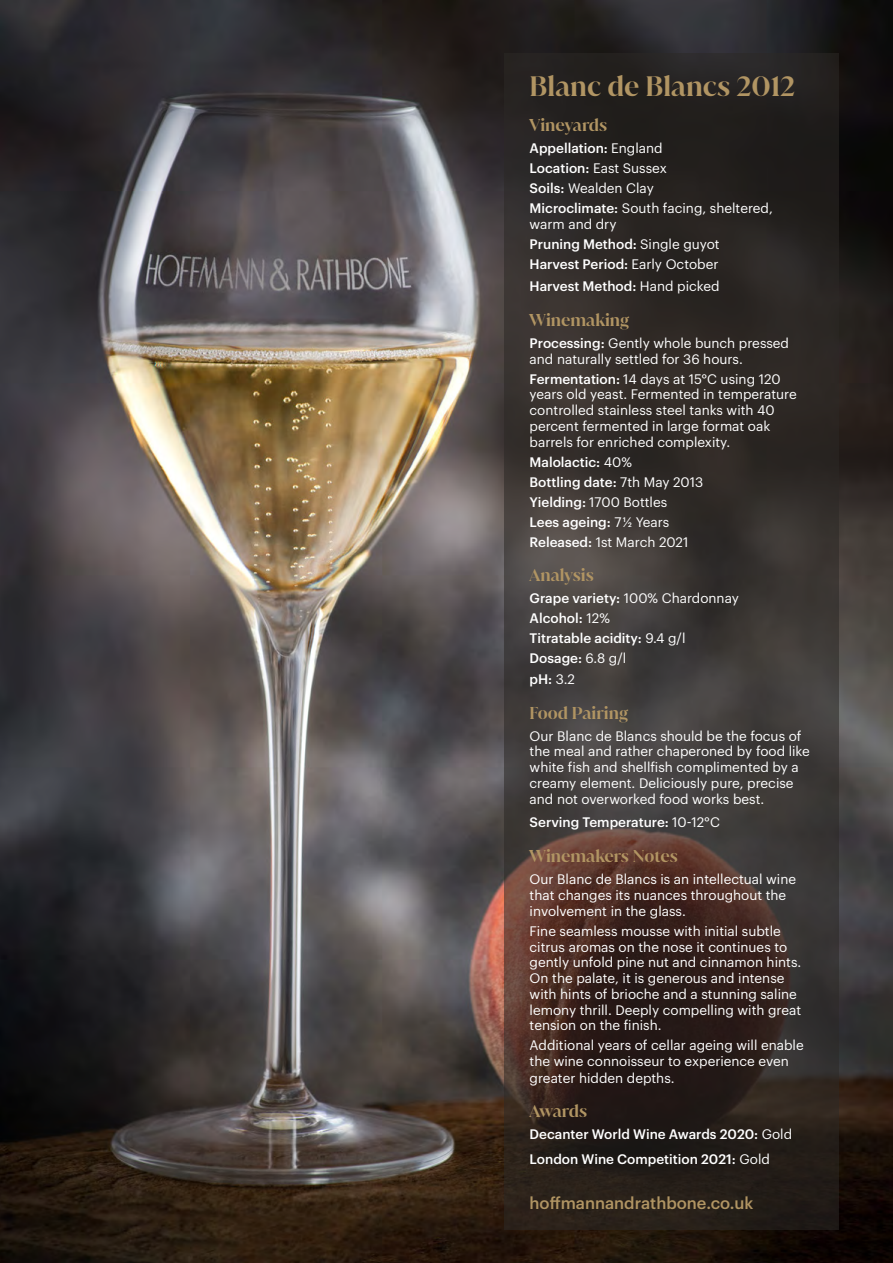
<style>
.page{position:relative;width:893px;height:1263px;background:#fff}
.page>*{position:absolute;margin:0;border:0;box-sizing:border-box;transform-origin:0 0}
.Heading{font:600 27px "Juana";color:#b19563}
.Subheading{font:600 16.5px "Juana";color:#b19563}
.t1{font:500 16.5px "Graphik";color:#b19563}
.Body{font:13.5px/15.8px "Graphik";color:#fff}
.Body-2{font:500 13.5px "Graphik";color:#fff}
.s1{font-weight:400}
.s2{font-weight:500}
</style>
<div class="page">
<img style="left:0;top:0;width:893px;height:1263px">
<svg style="left:505px;top:53px;width:334px;height:1177px;background:#352d2a"></svg>
<p class="Heading" style="left:530px;top:69px;width:267px">Blanc de Blancs 2012</p>
<p class="Subheading" style="left:530px;top:114px;width:79px">Vineyards</p>
<p class="Body-2" style="left:530px;top:138px;width:135px">Appellation: <span class="s1">England</span></p>
<p class="Body" style="left:530px;top:159px;width:139px"><span class="s2">Location:</span> East Sussex</p>
<p class="Body" style="left:530px;top:179px;width:126px"><span class="s2">Soils:</span> Wealden Clay</p>
<p class="Body" style="left:530px;top:199px;width:245px"><span class="s2">Microclimate:</span> South facing, sheltered, warm and dry</p>
<p class="Body-2" style="left:530px;top:234px;width:192px">Pruning Method: <span class="s1">Single guyot</span></p>
<p class="Body-2" style="left:530px;top:254px;width:190px">Harvest Period: <span class="s1">Early October</span></p>
<p class="Body-2" style="left:530px;top:276px;width:192px">Harvest Method: <span class="s1">Hand picked</span></p>
<p class="Subheading" style="left:530px;top:309px;width:101px">Winemaking</p>
<p class="Body" style="left:530px;top:334px;width:261px"><span class="s2">Processing:</span> Gently whole bunch pressed and naturally settled for 36 hours.</p>
<p class="Body" style="left:530px;top:370px;width:269px"><span class="s2">Fermentation:</span> 14 days at 15°C using 120 years old yeast. Fermented in temperature controlled stainless steel tanks with 40 percent fermented in large format oak barrels for enriched complexity.</p>
<p class="Body-2" style="left:530px;top:451px;width:104px">Malolactic: <span class="s1">40%</span></p>
<p class="Body-2" style="left:530px;top:471px;width:175px">Bottling date: <span class="s1">7th May 2013</span></p>
<p class="Body" style="left:530px;top:493px;width:139px"><span class="s2">Yielding:</span> 1700 Bottles</p>
<p class="Body-2" style="left:530px;top:511px;width:141px">Lees ageing: <span class="s1">7 ½ Years</span></p>
<p class="Body" style="left:530px;top:533px;width:160px"><span class="s2">Released:</span> 1st March 2021</p>
<p class="Subheading" style="left:530px;top:564px;width:66px">Analysis</p>
<p class="Body" style="left:530px;top:589px;width:211px"><span class="s2">Grape variety:</span> 100% Chardonnay</p>
<p class="Body-2" style="left:530px;top:608px;width:82px">Alcohol: <span class="s1">12%</span></p>
<p class="Body-2" style="left:530px;top:628px;width:157px">Titratable acidity: <span class="s1">9.4 g/l</span></p>
<p class="Body-2" style="left:530px;top:648px;width:98px">Dosage: <span class="s1">6.8 g/l</span></p>
<p class="Body-2" style="left:530px;top:669px;width:47px">pH: <span class="s1">3.2</span></p>
<p class="Subheading" style="left:530px;top:702px;width:100px">Food Pairing</p>
<p class="Body" style="left:530px;top:727px;width:282px">Our Blanc de Blancs should be the focus of the meal and rather chaperoned by food like white fish and shellfish complimented by a creamy element. Deliciously pure, precise and not overworked food works best.</p>
<p class="Body-2" style="left:530px;top:812px;width:192px">Serving Temperature: <span class="s1">10-12°C</span></p>
<p class="Subheading" style="left:530px;top:845px;width:150px">Winemakers Notes</p>
<p class="Body" style="left:530px;top:870px;width:268px">Our Blanc de Blancs is an intellectual wine that changes its nuances throughout the involvement in the glass.</p>
<p class="Body" style="left:530px;top:922px;width:273px">Fine seamless mousse with initial subtle citrus aromas on the nose it continues to gently unfold pine nut and cinnamon hints.<br>On the palate, it is generous and intense with hints of brioche and a stunning saline lemony thrill. Deeply compelling with great tension on the finish.</p>
<p class="Body" style="left:530px;top:1036px;width:276px;line-height:16.2px">Additional years of cellar ageing will enable the wine connoisseur to experience even greater hidden depths.</p>
<p class="Subheading" style="left:530px;top:1100px;width:59px">Awards</p>
<p class="Body-2" style="left:530px;top:1124px;width:264px">Decanter World Wine Awards 2020: <span class="s1">Gold</span></p>
<p class="Body-2" style="left:530px;top:1149px;width:242px">London Wine Competition 2021: <span class="s1">Gold</span></p>
<p class="t1" style="left:530px;top:1190px;width:225px">hoffmannandrathbone.co.uk</p>
</div>
